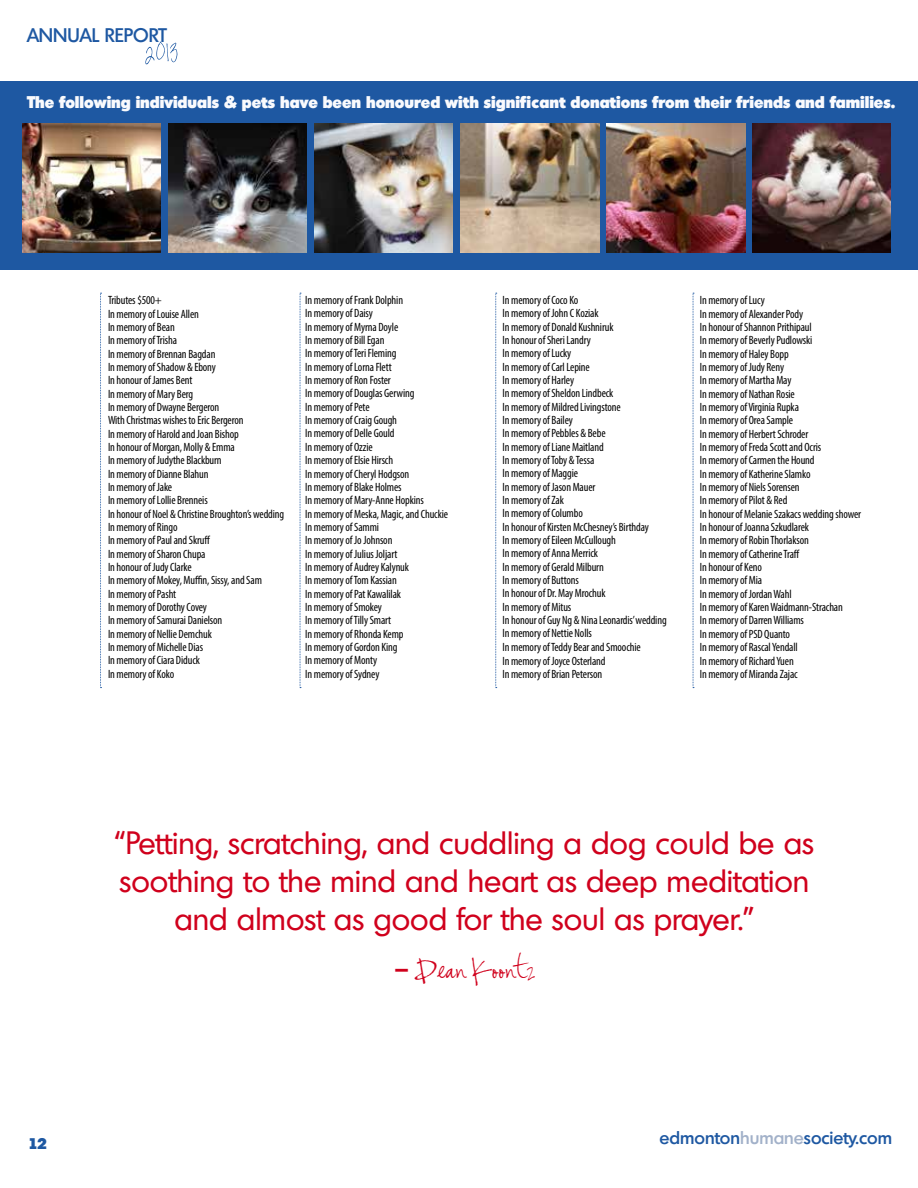
<style>
.page{position:relative;width:918px;height:1188px;background:#fff}
.page>*{position:absolute;margin:0;border:0;box-sizing:border-box;transform-origin:0 0}
.t1{font:40.5px "Susie's Hand";color:#d0001c}
.t2{font:31.5px/37.8px "Montreal";color:#d0001c;text-align:center}
.t3{font:500 19.2px "Montreal";color:#1e58a2}
.t4{font:500 18px "Montreal";color:#1e58a2}
.t5{font:800 16.5px "Montreal";color:#f9fafd}
.t6{font:800 15px "Montreal";color:#1e58a2}
.t7{font:condensed 12px/13.4px "Myriad Pro";letter-spacing:-.01em;color:#000}
.s1{font-family:"Montreal";font-size:31.5px}
.s2{color:#a2b1c9}
</style>
<div class="page">
<svg style="left:145px;top:42px;width:32px;height:22px"></svg>
<div style="left:0;top:81px;width:918px;height:189px;background:#1e58a2"></div>
<img style="left:22px;top:123px;width:139px;height:130px">
<img style="left:461px;top:123px;width:138px;height:130px">
<img style="left:168px;top:123px;width:139px;height:130px">
<img style="left:607px;top:123px;width:138px;height:130px">
<img style="left:314px;top:123px;width:139px;height:130px">
<img style="left:753px;top:123px;width:138px;height:130px">
<svg style="left:300px;top:293px;width:1px;height:395px"></svg>
<svg style="left:100px;top:293px;width:2px;height:395px"></svg>
<svg style="left:495px;top:293px;width:2px;height:395px"></svg>
<svg style="left:693px;top:293px;width:1px;height:395px"></svg>
<h3 class="t3" style="left:27px;top:24px;width:141px">ANNUAL REPORT</h3>
<h3 class="t5" style="left:27px;top:91px;width:870px">The following individuals &amp; pets have been honoured with significant donations from their friends and families.</h3>
<p class="t7" style="left:108px;top:293px;width:178px">Tributes $500+<br>In memory of Louise Allen<br>In memory of Bean<br>In memory of Trisha<br>In memory of Brennan Bagdan<br>In memory of Shadow &amp; Ebony<br>In honour of James Bent<br>In memory of Mary Berg<br>In memory of Dwayne Bergeron<br>With Christmas wishes to Eric Bergeron<br>In memory of Harold and Joan Bishop<br>In honour of Morgan, Molly &amp; Emma<br>In memory of Judythe Blackburn<br>In memory of Dianne Blahun<br>In memory of Jake<br>In memory of Lollie Brenneis<br>In honour of Noel &amp; Christine Broughton’s wedding<br>In memory of Ringo<br>In memory of Paul and Skruff<br>In memory of Sharon Chupa<br>In honour of Judy Clarke<br>In memory of Mokey, Muffin, Sissy, and Sam<br>In memory of Pasht<br>In memory of Dorothy Covey<br>In memory of Samurai Danielson<br>In memory of Nellie Demchuk<br>In memory of Michelle Dias<br>In memory of Ciara Diduck<br>In memory of Koko</p>
<p class="t7" style="left:305px;top:293px;width:144px">In memory of Frank Dolphin<br>In memory of Daisy<br>In memory of Myrna Doyle<br>In memory of Bill Egan<br>In memory of Teri Fleming<br>In memory of Lorna Flett<br>In memory of Ron Foster<br>In memory of Douglas Gerwing<br>In memory of Pete<br>In memory of Craig Gough<br>In memory of Delle Gould<br>In memory of Ozzie<br>In memory of Elsie Hirsch<br>In memory of Cheryl Hodgson<br>In memory of Blake Holmes<br>In memory of Mary-Anne Hopkins<br>In memory of Meska, Magic, and Chuckie<br>In memory of Sammi<br>In memory of Jo Johnson<br>In memory of Julius Joljart<br>In memory of Audrey Kalynuk<br>In memory of Tom Kassian<br>In memory of Pat Kawalilak<br>In memory of Smokey<br>In memory of Tilly Smart<br>In memory of Rhonda Kemp<br>In memory of Gordon King<br>In memory of Monty<br>In memory of Sydney</p>
<p class="t7" style="left:503px;top:293px;width:166px">In memory of Coco Ko<br>In memory of John C Koziak<br>In memory of Donald Kushniruk<br>In honour of Sheri Landry<br>In memory of Lucky<br>In memory of Carl Lepine<br>In memory of Harley<br>In memory of Sheldon Lindbeck<br>In memory of Mildred Livingstone<br>In memory of Bailey<br>In memory of Pebbles &amp; Bebe<br>In memory of Liane Maitland<br>In memory of Toby &amp; Tessa<br>In memory of Maggie<br>In memory of Jason Mauer<br>In memory of Zak<br>In memory of Columbo<br>In honour of Kirsten McChesney’s Birthday<br>In memory of Eileen McCullough<br>In memory of Anna Merrick<br>In memory of Gerald Milburn<br>In memory of Buttons<br>In honour of Dr. May Mrochuk<br>In memory of Mitus<br>In honour of Guy Ng &amp; Nina Leonardis’ wedding<br>In memory of Nettie Nolls<br>In memory of Teddy Bear and Smoochie<br>In memory of Joyce Osterland<br>In memory of Brian Peterson</p>
<p class="t7" style="left:700px;top:293px;width:163px">In memory of Lucy<br>In memory of Alexander Pody<br>In honour of Shannon Prithipaul<br>In memory of Beverly Pudlowski<br>In memory of Haley Bopp<br>In memory of Judy Reny<br>In memory of Martha May<br>In memory of Nathan Rosie<br>In memory of Virginia Rupka<br>In memory of Orea Sample<br>In memory of Herbert Schroder<br>In memory of Freda Scott and Ocris<br>In memory of Carmen the Hound<br>In memory of Katherine Slamko<br>In memory of Niels Sorensen<br>In memory of Pilot &amp; Red<br>In honour of Melanie Szakacs wedding shower<br>In honour of Joanna Szkudlarek<br>In memory of Robin Thorlakson<br>In memory of Catherine Traff<br>In honour of Keno<br>In memory of Mia<br>In memory of Jordan Wahl<br>In memory of Karen Waidmann-Strachan<br>In memory of Darren Williams<br>In memory of PSD Quanto<br>In memory of Rascal Yendall<br>In memory of Richard Yuen<br>In memory of Miranda Zajac</p>
<p class="t6" style="left:28px;top:1134px;width:20px">12</p>
<h2 class="t2" style="left:115px;top:824px;width:701px">“Petting, scratching, and cuddling a dog could be as soothing to the mind and heart as deep meditation and almost as good for the soul as prayer.”</h2>
<h1 class="t1" style="left:394px;top:951px;width:141px"><span class="s1">—</span> Dean Koontz</h1>
<h3 class="t4" style="left:660px;top:1126px;width:234px">edmonton<span class="s2">humane</span>society.com</h3>
</div>
